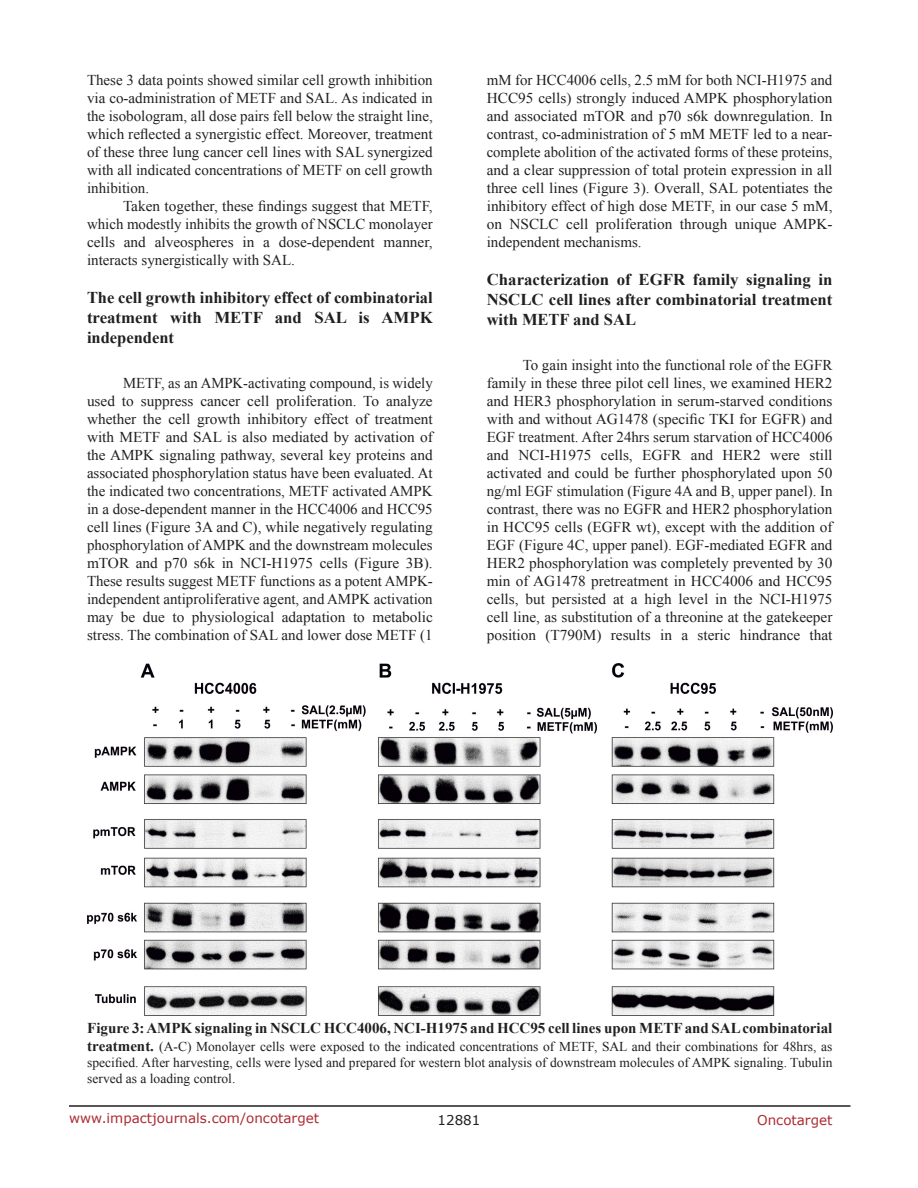
<style>
.page{position:relative;width:918px;height:1188px;background:#fff}
.page>*{position:absolute;margin:0;border:0;box-sizing:border-box;transform-origin:0 0}
.SubHeading{font:700 16.5px/19.8px "Times New Roman";color:#221f22;text-align:justify}
.BodyText{font:15px/18px "Times New Roman";color:#221f22;text-align:justify}
.FigureText{font:700 15px "Times New Roman";color:#221f22}
.FigureText-2{font:13.5px/16.2px "Times New Roman";color:#221f22;text-align:justify}
.t1{font:13.5px "Verdana";color:#ac2b31}
.t2{font:13.5px "Verdana";color:#221f22}
.s1{font-weight:700;font-size:15px}
</style>
<div class="page">
<hr style="left:69px;top:1105px;width:781px;height:2px;background:#231f20">
<img style="left:87px;top:664px;width:745px;height:351px">
<p class="BodyText" style="left:87px;top:71px;width:347px">These 3 data points showed similar cell growth inhibition via co-administration of METF and SAL. As indicated in the isobologram, all dose pairs fell below the straight line, which reflected a synergistic effect. Moreover, treatment of these three lung cancer cell lines with SAL synergized with all indicated concentrations of METF on cell growth inhibition.</p>
<p class="BodyText" style="left:87px;top:197px;width:347px;text-indent:36px">Taken together, these findings suggest that METF, which modestly inhibits the growth of NSCLC monolayer cells and alveospheres in a dose-dependent manner, interacts synergistically with SAL.</p>
<p class="SubHeading" style="left:87px;top:287px;width:347px">The cell growth inhibitory effect of combinatorial treatment with METF and SAL is AMPK independent</p>
<p class="BodyText" style="left:87px;top:374px;width:347px;text-indent:36px">METF, as an AMPK-activating compound, is widely used to suppress cancer cell proliferation. To analyze whether the cell growth inhibitory effect of treatment with METF and SAL is also mediated by activation of the AMPK signaling pathway, several key proteins and associated phosphorylation status have been evaluated. At the indicated two concentrations, METF activated AMPK in a dose-dependent manner in the HCC4006 and HCC95 cell lines (Figure 3A and C), while negatively regulating phosphorylation of AMPK and the downstream molecules mTOR and p70 s6k in NCI-H1975 cells (Figure 3B).<br>These results suggest METF functions as a potent AMPK&shy;independent antiproliferative agent, and AMPK activation may be due to physiological adaptation to metabolic stress. The combination of SAL and lower dose METF (1</p>
<p class="BodyText" style="left:487px;top:71px;width:347px">mM for HCC4006 cells, 2.5 mM for both NCI-H1975 and HCC95 cells) strongly induced AMPK phosphorylation and associated mTOR and p70 s6k downregulation. In contrast, co-administration of 5 mM METF led to a near&shy;complete abolition of the activated forms of these proteins, and a clear suppression of total protein expression in all three cell lines (Figure 3). Overall, SAL potentiates the inhibitory effect of high dose METF, in our case 5 mM, on NSCLC cell proliferation through unique AMPK&shy;independent mechanisms.</p>
<p class="SubHeading" style="left:487px;top:269px;width:347px">Characterization of EGFR family signaling in NSCLC cell lines after combinatorial treatment with METF and SAL</p>
<p class="BodyText" style="left:487px;top:356px;width:347px;text-indent:36px">To gain insight into the functional role of the EGFR family in these three pilot cell lines, we examined HER2 and HER3 phosphorylation in serum-starved conditions with and without AG1478 (specific TKI for EGFR) and EGF treatment. After 24hrs serum starvation of HCC4006 and NCI-H1975 cells, EGFR and HER2 were still activated and could be further phosphorylated upon 50 ng/ml EGF stimulation (Figure 4A and B, upper panel). In contrast, there was no EGFR and HER2 phosphorylation in HCC95 cells (EGFR wt), except with the addition of EGF (Figure 4C, upper panel). EGF-mediated EGFR and HER2 phosphorylation was completely prevented by 30 min of AG1478 pretreatment in HCC4006 and HCC95 cells, but persisted at a high level in the NCI-H1975 cell line, as substitution of a threonine at the gatekeeper position (T790M) results in a steric hindrance that</p>
<p class="FigureText" style="left:87px;top:1017px;width:747px">Figure 3: AMPK signaling in NSCLC HCC4006, NCI-H1975 and HCC95 cell lines upon METF and SAL combinatorial</p>
<p class="FigureText-2" style="left:87px;top:1038px;width:747px"><span class="s1">treatment.</span> (A-C) Monolayer cells were exposed to the indicated concentrations of METF, SAL and their combinations for 48hrs, as specified. After harvesting, cells were lysed and prepared for western blot analysis of downstream molecules of AMPK signaling. Tubulin served as a loading control.</p>
<p class="t1" style="left:69px;top:1109px;width:252px">www.impactjournals.com/oncotarget</p>
<p class="t2" style="left:438px;top:1111px;width:44px">12881</p>
<p class="t1" style="left:757px;top:1111px;width:77px">Oncotarget</p>
</div>
